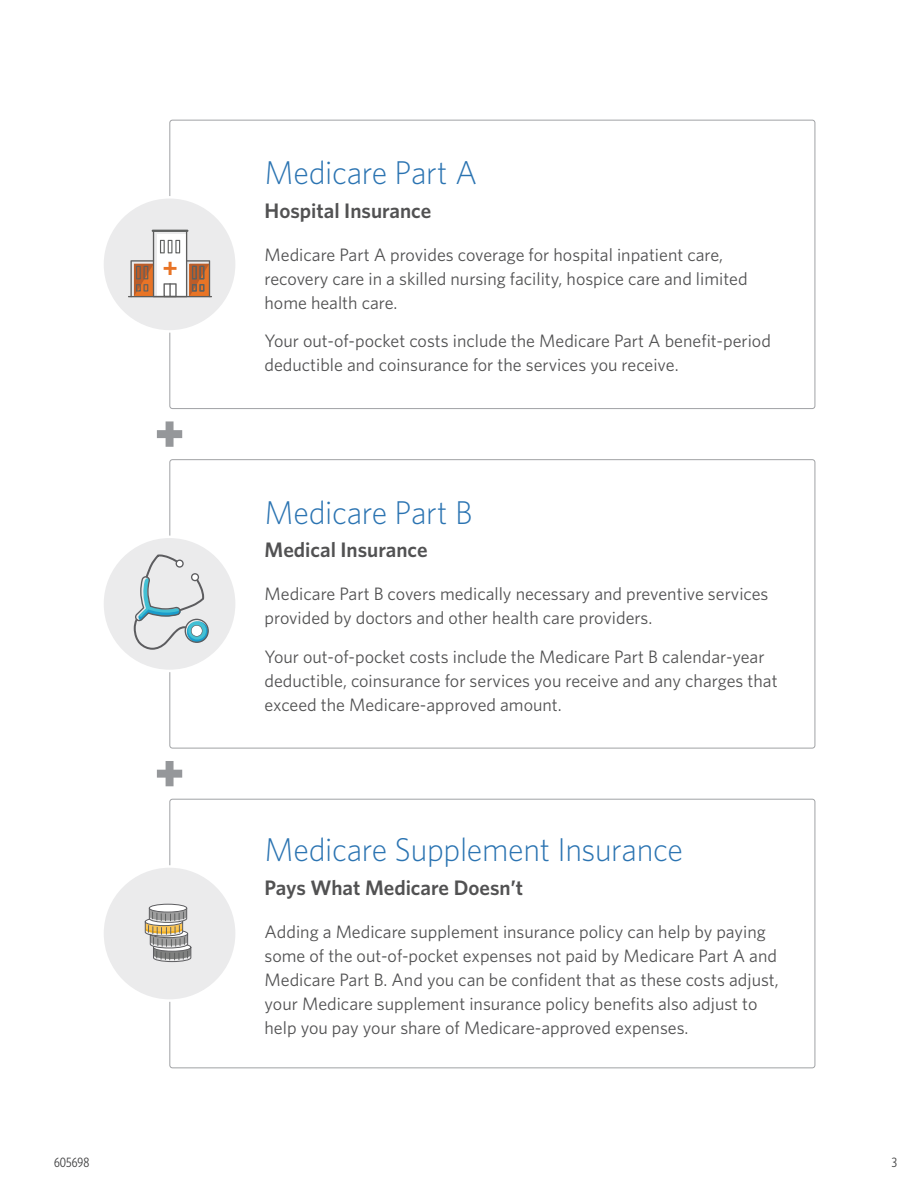
<style>
.page{position:relative;width:918px;height:1188px;background:#fff}
.page>*{position:absolute;margin:0;border:0;box-sizing:border-box;transform-origin:0 0}
.t1{font:300 33px "Whitney";letter-spacing:-.01em;color:#1364a9}
.t2{font:600 21px "Whitney";color:#3e3e3f}
.t3{font:18px/24px "Whitney";color:#3e3e3f}
.t4{font:13.5px "Whitney Condensed";letter-spacing:.01em;color:#3e3e3f}
</style>
<div class="page">
<svg style="left:157px;top:421px;width:25px;height:26px"></svg>
<svg style="left:157px;top:761px;width:25px;height:25px"></svg>
<div style="left:102px;top:197px;width:135px;height:134px;background:#ebebec;border-radius:50%"></div>
<svg style="left:130px;top:230px;width:80px;height:66px"></svg>
<hr style="left:128px;top:296px;width:84px;height:1px;background:#5d5d5d">
<div style="left:102px;top:537px;width:135px;height:134px;background:#ebebec;border-radius:50%"></div>
<svg style="left:134px;top:554px;width:75px;height:96px"></svg>
<div style="left:102px;top:866px;width:135px;height:135px;background:#ebebec;border-radius:50%"></div>
<svg style="left:149px;top:904px;width:38px;height:8px"></svg>
<div style="left:149px;top:904px;width:38px;height:8px;border:1px solid #5c5c5f;border-radius:50%"></div>
<svg style="left:145px;top:907px;width:47px;height:55px"></svg>
<h1 class="t1" style="left:265px;top:151px;width:214px">Medicare Part A</h1>
<p class="t2" style="left:265px;top:196px;width:168px">Hospital Insurance</p>
<p class="t3" style="left:265px;top:242px;width:485px">Medicare Part A provides coverage for hospital inpatient care, recovery care in a skilled nursing facility, hospice care and limited home health care.</p>
<p class="t3" style="left:265px;top:328px;width:508px">Your out-of-pocket costs include the Medicare Part A benefit-period deductible and coinsurance for the services you receive.</p>
<h1 class="t1" style="left:265px;top:490px;width:210px">Medicare Part B</h1>
<p class="t2" style="left:265px;top:536px;width:164px">Medical Insurance</p>
<p class="t3" style="left:265px;top:581px;width:505px">Medicare Part B covers medically necessary and preventive services provided by doctors and other health care providers.</p>
<p class="t3" style="left:265px;top:644px;width:515px">Your out-of-pocket costs include the Medicare Part B calendar-year deductible, coinsurance for services you receive and any charges that exceed the Medicare-approved amount.</p>
<h1 class="t1" style="left:265px;top:828px;width:420px">Medicare Supplement Insurance</h1>
<p class="t2" style="left:265px;top:874px;width:260px">Pays What Medicare Doesn’t</p>
<p class="t3" style="left:265px;top:919px;width:516px">Adding a Medicare supplement insurance policy can help by paying some of the out-of-pocket expenses not paid by Medicare Part A and Medicare Part B. And you can be confident that as these costs adjust, your Medicare supplement insurance policy benefits also adjust to help you pay your share of Medicare-approved expenses.</p>
<p class="t4" style="left:54px;top:1154px;width:37px">605698</p>
<p class="t4" style="left:892px;top:1154px;width:7px">3</p>
</div>
